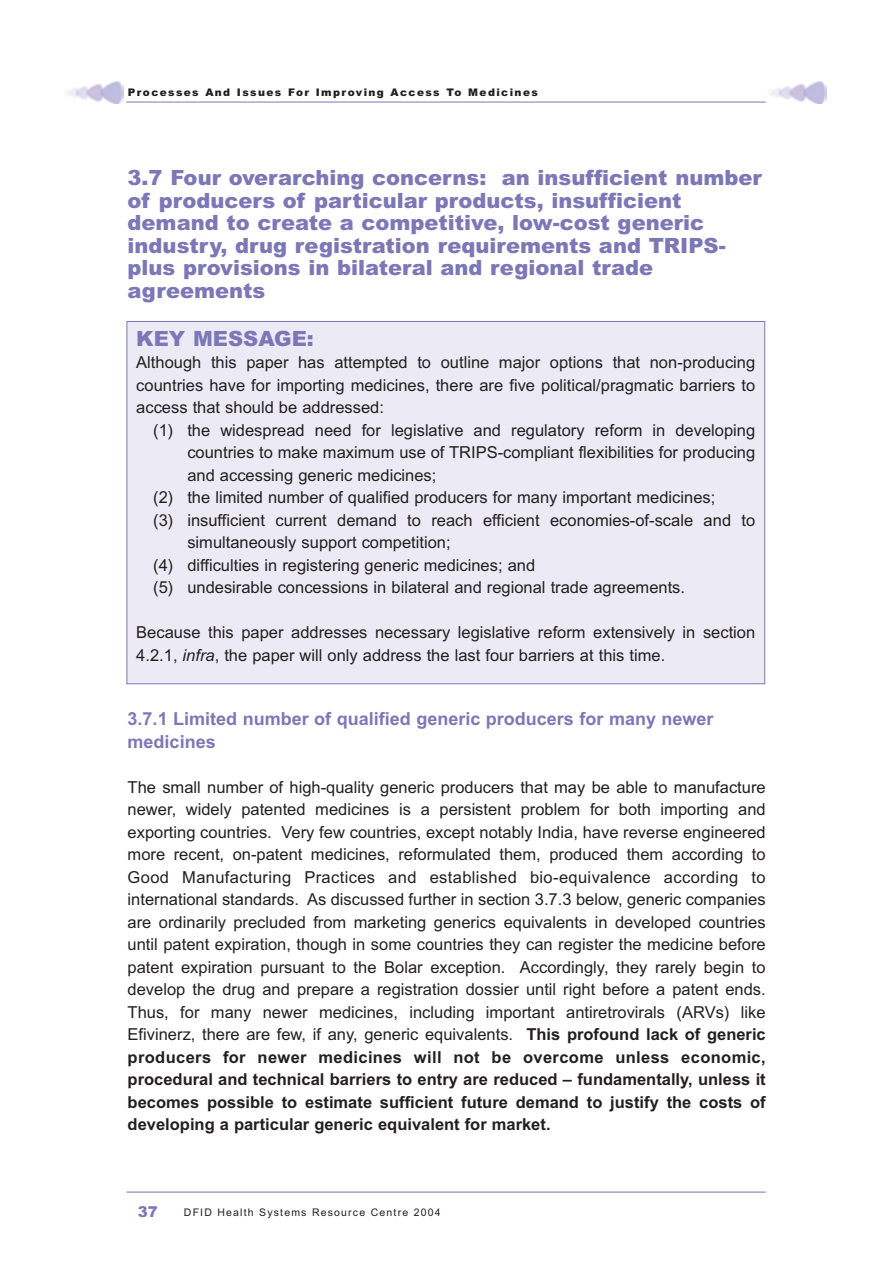
<style>
.page{position:relative;width:893px;height:1263px;background:#fff}
.page>*{position:absolute;margin:0;border:0;box-sizing:border-box;transform-origin:0 0}
.t1{font:900 21px/22.5px "Arial";color:#7c77b6}
.t2{font:700 18px/22.5px "Arial";color:#7c77b6}
.t3{font:16.5px/22.5px "Arial";color:#231f1f;text-align:justify}
.t4{font:900 15px "Arial";color:#7c77b6}
.t5{font:900 10.5px "Arial";letter-spacing:.135em;color:#231f1f}
.t6{font:10.5px "Arial";letter-spacing:.11em;color:#231f1f}
.s1{font-style:italic}
.s2{font-weight:700}
</style>
<div class="page">
<hr style="left:126px;top:1192px;width:639px;height:1px;background:#7c77b6">
<hr style="left:126px;top:102px;width:639px;height:1px;background:#7c77b6">
<img style="left:66px;top:81px;width:57px;height:23px">
<div style="left:127px;top:321px;width:637px;height:363px;background:#ecebf5"></div>
<img style="left:769px;top:81px;width:57px;height:23px">
<p class="t5" style="left:128px;top:89px;width:411px">Processes And Issues For Improving Access To Medicines</p>
<p class="t1" style="left:128px;top:169px;width:635px">3.7 Four overarching concerns: an insufficient number of producers of particular products, insufficient demand to create a competitive, low-cost generic industry, drug registration requirements and TRIPS&shy;plus provisions in bilateral and regional trade agreements</p>
<p class="t1" style="left:136px;top:329px;width:179px">KEY MESSAGE:</p>
<p class="t3" style="left:136px;top:353px;width:620px">Although this paper has attempted to outline major options that non-producing countries have for importing medicines, there are five political/pragmatic barriers to access that should be addressed:</p>
<p class="t3" style="left:153px;top:420px;width:603px">(1) the widespread need for legislative and regulatory reform in developing</p>
<p class="t3" style="left:187px;top:443px;width:569px">countries to make maximum use of TRIPS-compliant flexibilities for producing</p>
<p class="t3" style="left:187px;top:465px;width:250px">and accessing generic medicines;</p>
<p class="t3" style="left:153px;top:488px;width:563px">(2) the limited number of qualified producers for many important medicines;</p>
<p class="t3" style="left:153px;top:510px;width:603px">(3) insufficient current demand to reach efficient economies-of-scale and to</p>
<p class="t3" style="left:187px;top:533px;width:265px">simultaneously support competition;</p>
<p class="t3" style="left:153px;top:555px;width:383px">(4) difficulties in registering generic medicines; and</p>
<p class="t3" style="left:153px;top:578px;width:533px">(5) undesirable concessions in bilateral and regional trade agreements.</p>
<p class="t3" style="left:136px;top:623px;width:620px">Because this paper addresses necessary legislative reform extensively in section<br>4.2.1, <span class="s1">infra</span>, the paper will only address the last four barriers at this time.</p>
<p class="t2" style="left:128px;top:709px;width:587px">3.7.1 Limited number of qualified generic producers for many newer medicines</p>
<p class="t3" style="left:128px;top:777px;width:639px">The small number of high-quality generic producers that may be able to manufacture newer, widely patented medicines is a persistent problem for both importing and exporting countries. Very few countries, except notably India, have reverse engineered more recent, on-patent medicines, reformulated them, produced them according to Good Manufacturing Practices and established bio-equivalence according to international standards. As discussed further in section 3.7.3 below, generic companies are ordinarily precluded from marketing generics equivalents in developed countries until patent expiration, though in some countries they can register the medicine before patent expiration pursuant to the Bolar exception. Accordingly, they rarely begin to develop the drug and prepare a registration dossier until right before a patent ends.<br>Thus, for many newer medicines, including important antiretrovirals (ARVs) like Efivinerz, there are few, if any, generic equivalents. <span class="s2">This profound lack of generic producers for newer medicines will not be overcome unless economic, procedural and technical barriers to entry are reduced – fundamentally, unless it becomes possible to estimate sufficient future demand to justify the costs of developing a particular generic equivalent for market.</span></p>
<p class="t4" style="left:138px;top:1206px;width:22px">37</p>
<p class="t6" style="left:184px;top:1209px;width:258px">DFID Health Systems Resource Centre 2004</p>
</div>
